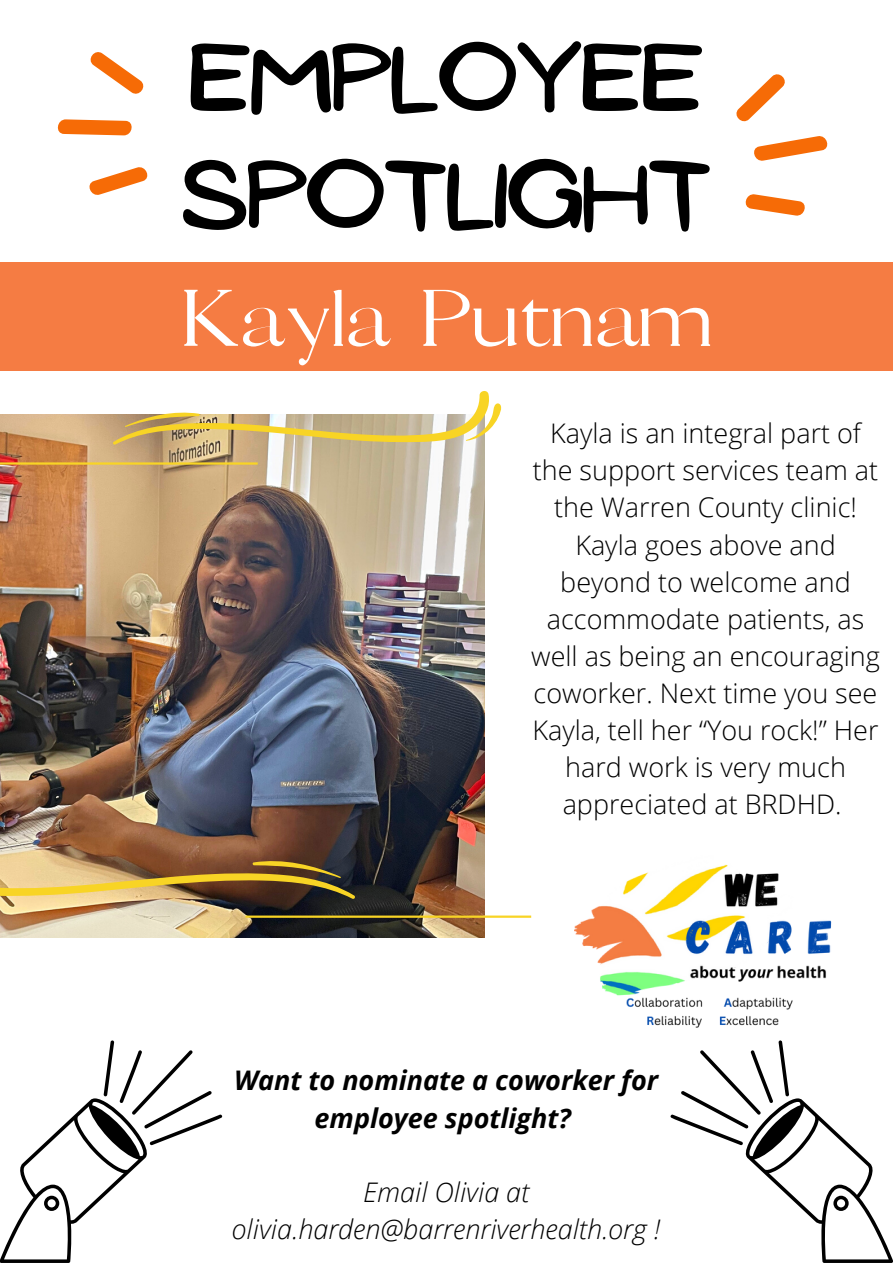
<style>
.page{position:relative;width:893px;height:1264px;background:#fff}
.page>*{position:absolute;margin:0;border:0;box-sizing:border-box;transform-origin:0 0}
.t1{font:83.85px/116.9px "NF Ananias Bold";color:#000}
.t2{font:76.5px "Pierson";color:#fff}
.t3{font:300 27px/37px "Open Sans";color:#000;text-align:center}
.t4{font:italic 300 27px/37px "Open Sans";color:#000;text-align:center}
.t5{font:italic 700 27px/37px "Open Sans";color:#000;text-align:center}
</style>
<div class="page">
<div style="left:0;top:262px;width:892px;height:109px;background:#f57c43"></div>
<svg style="left:0;top:1040px;width:222px;height:222px"></svg>
<svg style="left:670px;top:1040px;width:222px;height:222px"></svg>
<svg style="left:57px;top:52px;width:91px;height:143px"></svg>
<svg style="left:745px;top:194px;width:60px;height:22px"></svg>
<svg style="left:736px;top:74px;width:92px;height:87px"></svg>
<img style="left:574px;top:864px;width:258px;height:164px">
<img style="left:0;top:414px;width:484px;height:524px">
<hr style="left:245px;top:915px;width:286px;height:2px;background:#f8d425">
<hr style="left:0;top:462px;width:258px;height:2px;background:#f8d425">
<svg style="left:112px;top:391px;width:390px;height:54px"></svg>
<img style="left:0;top:833px;width:356px;height:66px">
<h1 class="t1" style="left:182px;top:22px;width:529px">EMPLOYEE<br>SPOTLIGHT</h1>
<h2 class="t2" style="left:180px;top:273px;width:534px">Kayla Putnam</h2>
<p class="t3" style="left:531px;top:414px;width:350px">Kayla is an integral part of the support services team at the Warren County clinic!<br>Kayla goes above and beyond to welcome and accommodate patients, as well as being an encouraging coworker. Next time you see<br>Kayla, tell her “You rock!” Her hard work is very much appreciated at BRDHD.</p>
<p class="t5" style="left:234px;top:1061px;width:426px">Want to nominate a coworker for employee spotlight?</p>
<p class="t4" style="left:232px;top:1172px;width:430px">Email Olivia at olivia.harden@barrenriverhealth.org !</p>
</div>
